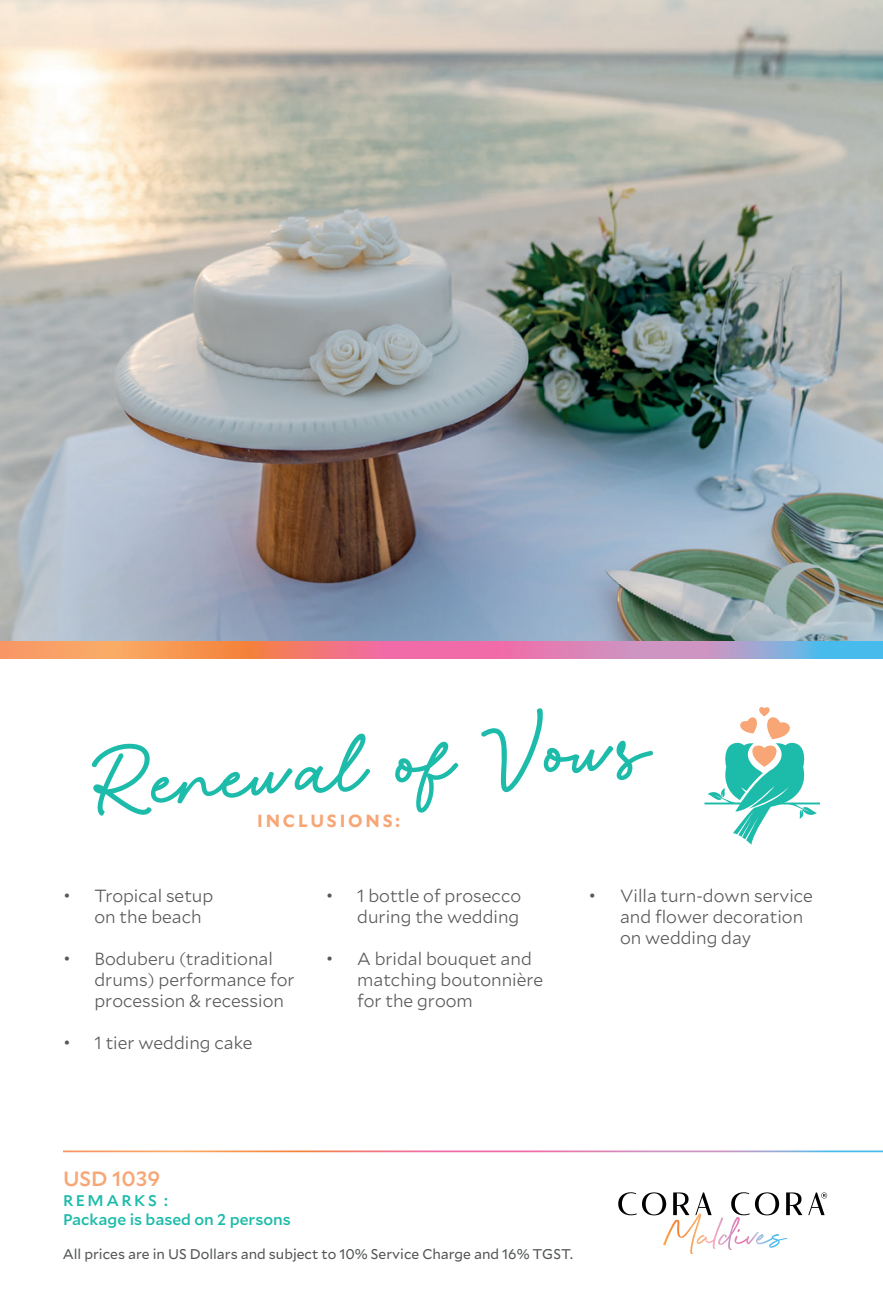
<style>
.page{position:relative;width:883px;height:1290px;background:#fff}
.page>*{position:absolute;margin:0;border:0;box-sizing:border-box;transform-origin:0 0}
.t1{font:53.2px "Blues Malone";color:#1dbbaa}
.t2{font:500 21px "Mallory";color:#f8a675}
.t3{font:300 17.5px/21px "Mallory";color:#57585a}
.t4{font:700 17.5px "Mallory";letter-spacing:.16em;color:#f8a675}
.t5{font:500 15.75px/19.2px "Mallory";color:#1dbbaa}
.t6{font:14px "Mallory";color:#545557}
</style>
<div class="page">
<img style="left:0;top:0;width:883px;height:641px">
<svg style="left:0;top:641px;width:883px;height:17px;background:#d58e99"></svg>
<svg style="left:704px;top:707px;width:116px;height:138px"></svg>
<svg style="left:618px;top:1192px;width:184px;height:58px"></svg>
<svg style="left:808px;top:1192px;width:19px;height:23px"></svg>
<h1 class="t1" style="left:87px;top:753px;width:563px;rotate:-4deg">Renewal of Vows</h1>
<p class="t4" style="left:257px;top:808px;width:144px">INCLUSIONS:</p>
<p class="t3" style="left:94px;top:884px;width:120px;text-indent:-32px">• Tropical setup on the beach</p>
<p class="t3" style="left:94px;top:947px;width:201px;text-indent:-32px">• Boduberu (traditional drums) performance for procession &amp; recession</p>
<p class="t3" style="left:63px;top:1031px;width:191px">• 1 tier wedding cake</p>
<p class="t3" style="left:326px;top:884px;width:197px;text-align:right">• 1 bottle of prosecco during the wedding</p>
<p class="t3" style="left:357px;top:947px;width:188px;text-indent:-32px">• A bridal bouquet and matching boutonnière for the groom</p>
<p class="t3" style="left:620px;top:884px;width:195px;text-indent:-31px">• Villa turn-down service and flower decoration on wedding day</p>
<p class="t2" style="left:63px;top:1164px;width:99px">USD 1039</p>
<p class="t5" style="left:63px;top:1189px;width:229px">REMARKS :<br>Package is based on 2 persons</p>
<p class="t6" style="left:63px;top:1244px;width:512px">All prices are in US Dollars and subject to 10% Service Charge and 16% TGST.</p>
</div>
